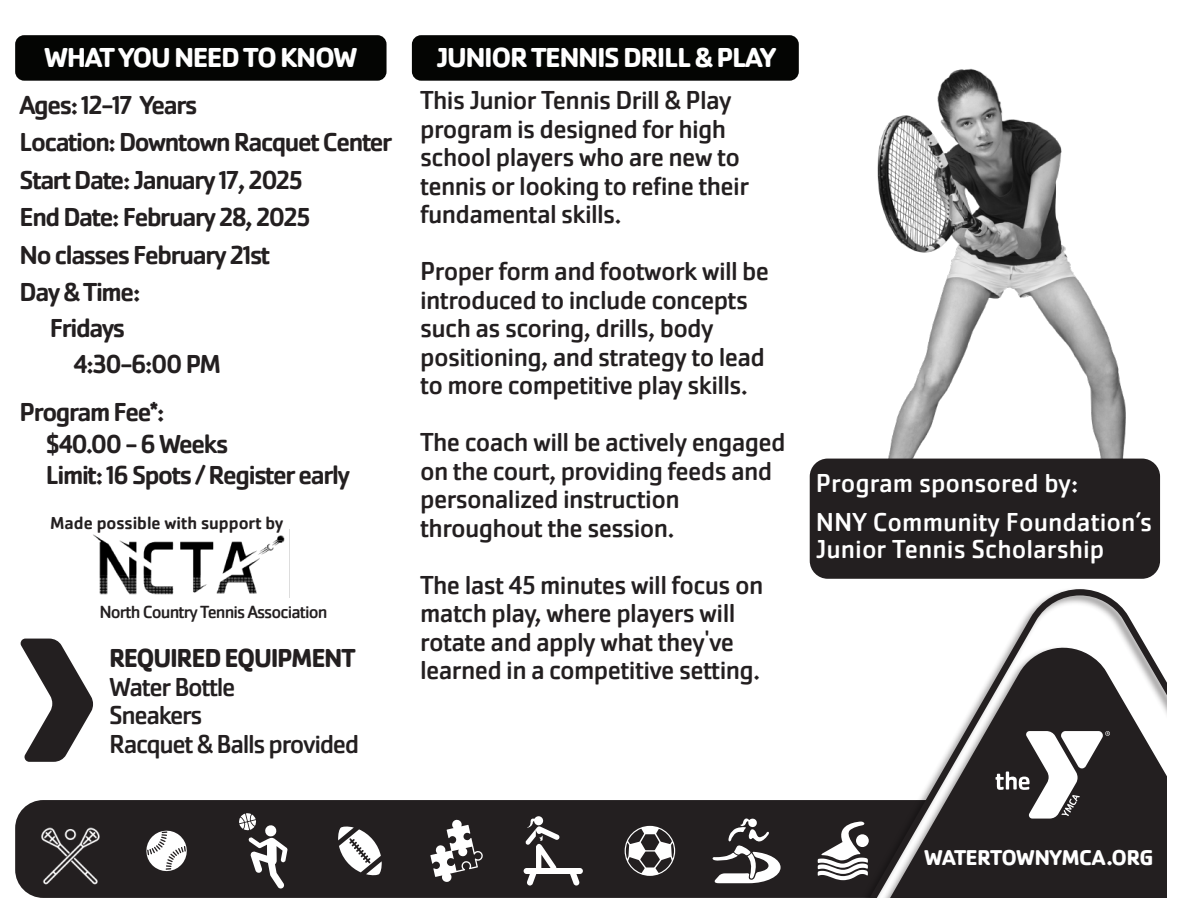
<style>
.page{position:relative;width:1188px;height:918px;background:#fff}
.page>*{position:absolute;margin:0;border:0;box-sizing:border-box;transform-origin:0 0}
.t1{font:700 28.5px "Cachet Pro";letter-spacing:-.05em;color:#fff}
.t2{font:27px/28.5px "Cachet Pro";letter-spacing:-.025em;color:#231f20}
.t3{font:500 27px/31.5px "Cachet Pro";letter-spacing:-.05em;color:#231f20}
.t4{font:27px/39px "Cachet Pro";color:#fff}
.t5{font:27px/28.5px "Cachet Pro";letter-spacing:-.05em;color:#231f20}
.t6{font:700 27px "Cachet Pro";letter-spacing:-.05em;color:#231f20;scale:.96 1}
.t7{font:700 22.2px "Cachet Pro";letter-spacing:-.03em;color:#fff}
.t8{font:18.3px "Cachet Pro";letter-spacing:-.05em;color:#231f20}
.t9{font:500 18px "Cachet Pro";color:#231f20}
</style>
<div class="page">
<img style="left:845px;top:68px;width:316px;height:485px">
<div style="left:810px;top:459px;width:350px;height:120px;background:#231f20;border-radius:18px"></div>
<div style="left:15px;top:800px;width:830px;height:98px;background:#231f20"></div>
<svg style="left:845px;top:589px;width:322px;height:309px"></svg>
<svg style="left:996px;top:731px;width:114px;height:88px"></svg>
<svg style="left:21px;top:639px;width:72px;height:123px"></svg>
<div style="left:15px;top:35px;width:372px;height:46px;background:#040503;border-radius:9px"></div>
<div style="left:412px;top:35px;width:387px;height:46px;background:#040503;border-radius:9px"></div>
<svg style="left:625px;top:826px;width:50px;height:50px"></svg>
<svg style="left:430px;top:819px;width:53px;height:63px"></svg>
<svg style="left:338px;top:826px;width:44px;height:50px"></svg>
<svg style="left:144px;top:828px;width:45px;height:46px"></svg>
<img style="left:32px;top:814px;width:76px;height:74px">
<svg style="left:239px;top:813px;width:49px;height:76px"></svg>
<svg style="left:712px;top:818px;width:69px;height:65px"></svg>
<svg style="left:524px;top:816px;width:59px;height:70px"></svg>
<svg style="left:818px;top:821px;width:50px;height:59px"></svg>
<img style="left:93px;top:530px;width:197px;height:67px">
<p class="t1" style="left:44px;top:40px;width:315px">WHAT YOU NEED TO KNOW</p>
<p class="t1" style="left:437px;top:40px;width:341px">JUNIOR TENNIS DRILL &amp; PLAY</p>
<p class="t3" style="left:20px;top:89px;width:179px">Ages: 12-17 Years</p>
<p class="t3" style="left:20px;top:127px;width:374px">Location: Downtown Racquet Center</p>
<p class="t3" style="left:20px;top:164px;width:285px">Start Date: January 17, 2025</p>
<p class="t3" style="left:20px;top:202px;width:292px">End Date: February 28, 2025</p>
<p class="t3" style="left:20px;top:239px;width:252px">No classes February 21st</p>
<p class="t3" style="left:20px;top:277px;width:122px">Day &amp; Time:</p>
<p class="t3" style="left:50px;top:313px;width:77px">Fridays</p>
<p class="t3" style="left:74px;top:349px;width:149px">4:30-6:00 PM</p>
<p class="t3" style="left:46px;top:397px;width:306px;text-indent:-26px">Program Fee*:<br>$40.00 - 6 Weeks<br>Limit: 16 Spots / Register early</p>
<p class="t2" style="left:420px;top:86px;width:330px">This Junior Tennis Drill &amp; Play program is designed for high school players who are new to tennis or looking to refine their fundamental skills.</p>
<p class="t2" style="left:420px;top:257px;width:351px">Proper form and footwork will be introduced to include concepts such as scoring, drills, body positioning, and strategy to lead to more competitive play skills.</p>
<p class="t2" style="left:420px;top:428px;width:367px">The coach will be actively engaged on the court, providing feeds and personalized instruction throughout the session.</p>
<p class="t2" style="left:420px;top:571px;width:345px">The last 45 minutes will focus on match play, where players will rotate and apply what they've learned in a competitive setting.</p>
<p class="t9" style="left:50px;top:513px;width:235px">Made possible with support by</p>
<p class="t8" style="left:99px;top:601px;width:230px">North Country Tennis Association</p>
<p class="t6" style="left:109px;top:642px;width:258px">REQUIRED EQUIPMENT</p>
<p class="t5" style="left:109px;top:673px;width:252px">Water Bottle<br>Sneakers<br>Racquet &amp; Balls provided</p>
<p class="t4" style="left:816px;top:464px;width:338px">Program sponsored by:<br>NNY Community Foundation’s</p>
<p class="t4" style="left:816px;top:530px;width:290px">Junior Tennis Scholarship</p>
<p class="t7" style="left:924px;top:844px;width:231px">WATERTOWNYMCA.ORG</p>
</div>
